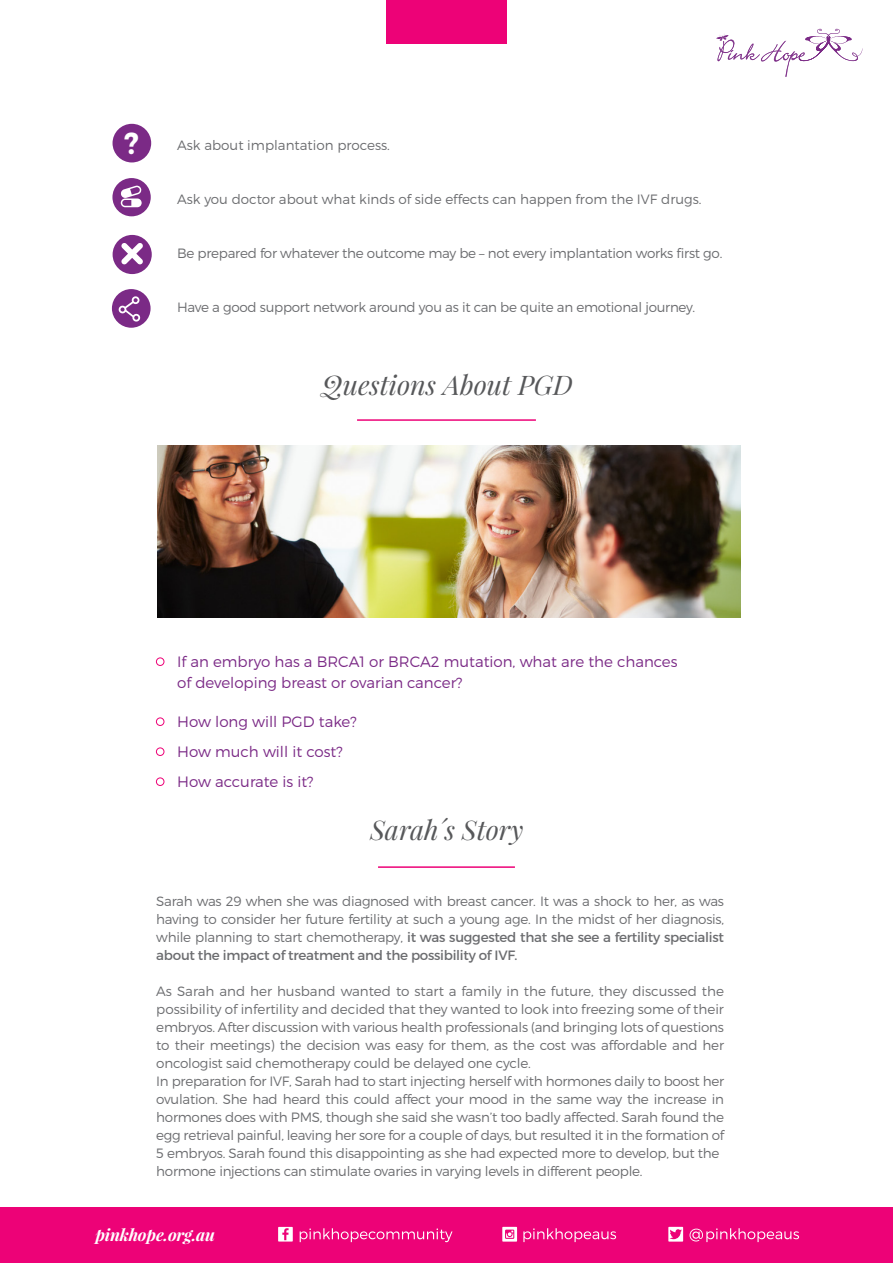
<style>
.page{position:relative;width:893px;height:1263px;background:#fff}
.page>*{position:absolute;margin:0;border:0;box-sizing:border-box;transform-origin:0 0}
.t1{font:700 30.6px "Montserrat";color:#fff}
.t2{font:italic 27px "Playfair Display";color:#57585a}
.t3{font:italic 700 16.5px "Playfair Display";letter-spacing:-.01em;color:#fff}
.t4{font:300 15px/30px "Montserrat";color:#7b2a86}
.t5{font:300 13.5px/18px "Montserrat";letter-spacing:-.02em;color:#6c6d70;text-align:justify}
.t6{font:300 13.5px "Montserrat";color:#6c6d70}
.s1{font-weight:400}
</style>
<div class="page">
<hr style="left:357px;top:419px;width:179px;height:2px;background:#ed0277">
<hr style="left:378px;top:866px;width:137px;height:2px;background:#ed0277">
<div style="left:156px;top:657px;width:8px;height:9px;border:1px solid #ed0277;border-radius:50%"></div>
<div style="left:156px;top:717px;width:8px;height:9px;border:1px solid #ed0277;border-radius:50%"></div>
<div style="left:156px;top:747px;width:8px;height:9px;border:1px solid #ed0277;border-radius:50%"></div>
<div style="left:156px;top:777px;width:8px;height:9px;border:1px solid #ed0277;border-radius:50%"></div>
<svg style="left:716px;top:29px;width:147px;height:48px"></svg>
<div style="left:386px;top:0;width:120px;height:44px;background:#ed0277"></div>
<div style="left:0;top:1208px;width:893px;height:55px;background:#ed0277"></div>
<svg style="left:523px;top:1228px;width:93px;height:14px"></svg>
<svg style="left:690px;top:1228px;width:109px;height:14px"></svg>
<svg style="left:278px;top:1227px;width:15px;height:14px"></svg>
<svg style="left:668px;top:1227px;width:15px;height:14px"></svg>
<svg style="left:502px;top:1227px;width:15px;height:14px"></svg>
<svg style="left:300px;top:1228px;width:152px;height:14px"></svg>
<div style="left:113px;top:124px;width:38px;height:38px;background:#7b2a86;border-radius:50%"></div>
<div style="left:112px;top:178px;width:39px;height:38px;background:#7b2a86;border-radius:50%"></div>
<svg style="left:121px;top:186px;width:21px;height:21px"></svg>
<div style="left:113px;top:235px;width:39px;height:39px;background:#7b2a86;border-radius:50%"></div>
<svg style="left:121px;top:243px;width:22px;height:22px"></svg>
<div style="left:112px;top:289px;width:39px;height:39px;background:#7b2a86;border-radius:50%"></div>
<svg style="left:119px;top:296px;width:21px;height:26px"></svg>
<img style="left:157px;top:445px;width:583px;height:172px">
<h1 class="t1" style="left:124px;top:124px;width:16px">?</h1>
<p class="t6" style="left:177px;top:137px;width:214px">Ask about implantation process.</p>
<p class="t6" style="left:177px;top:191px;width:526px">Ask you doctor about what kinds of side effects can happen from the IVF drugs.</p>
<p class="t5" style="left:177px;top:244px;width:547px">Be prepared for whatever the outcome may be – not every implantation works first go.</p>
<p class="t5" style="left:177px;top:298px;width:519px">Have a good support network around you as it can be quite an emotional journey.</p>
<h2 class="t2" style="left:322px;top:366px;width:252px">Questions About PGD</h2>
<p class="t4" style="left:177px;top:651px;width:502px;line-height:21px">If an embryo has a BRCA1 or BRCA2 mutation, what are the chances of developing breast or ovarian cancer?</p>
<p class="t4" style="left:177px;top:706px;width:181px">How long will PGD take?<br>How much will it cost?<br>How accurate is it?</p>
<h2 class="t2" style="left:370px;top:812px;width:155px">Sarah´s Story</h2>
<p class="t5" style="left:156px;top:892px;width:569px">Sarah was 29 when she was diagnosed with breast cancer. It was a shock to her, as was having to consider her future fertility at such a young age. In the midst of her diagnosis, while planning to start chemotherapy, <span class="s1">it was suggested that she see a fertility specialist about the impact of treatment and the possibility of IVF.</span></p>
<p class="t5" style="left:156px;top:982px;width:569px;text-align:left">As Sarah and her husband wanted to start a family in the future, they discussed the possibility of infertility and decided that they wanted to look into freezing some of their embryos. After discussion with various health professionals (and bringing lots of questions to their meetings) the decision was easy for them, as the cost was affordable and her oncologist said chemotherapy could be delayed one cycle.<br>In preparation for IVF, Sarah had to start injecting herself with hormones daily to boost her ovulation. She had heard this could affect your mood in the same way the increase in hormones does with PMS, though she said she wasn’t too badly affected. Sarah found the egg retrieval painful, leaving her sore for a couple of days, but resulted it in the formation of 5 embryos. Sarah found this disappointing as she had expected more to develop, but the hormone injections can stimulate ovaries in varying levels in different people.</p>
<p class="t3" style="left:95px;top:1223px;width:121px">pinkhope.org.au</p>
</div>
